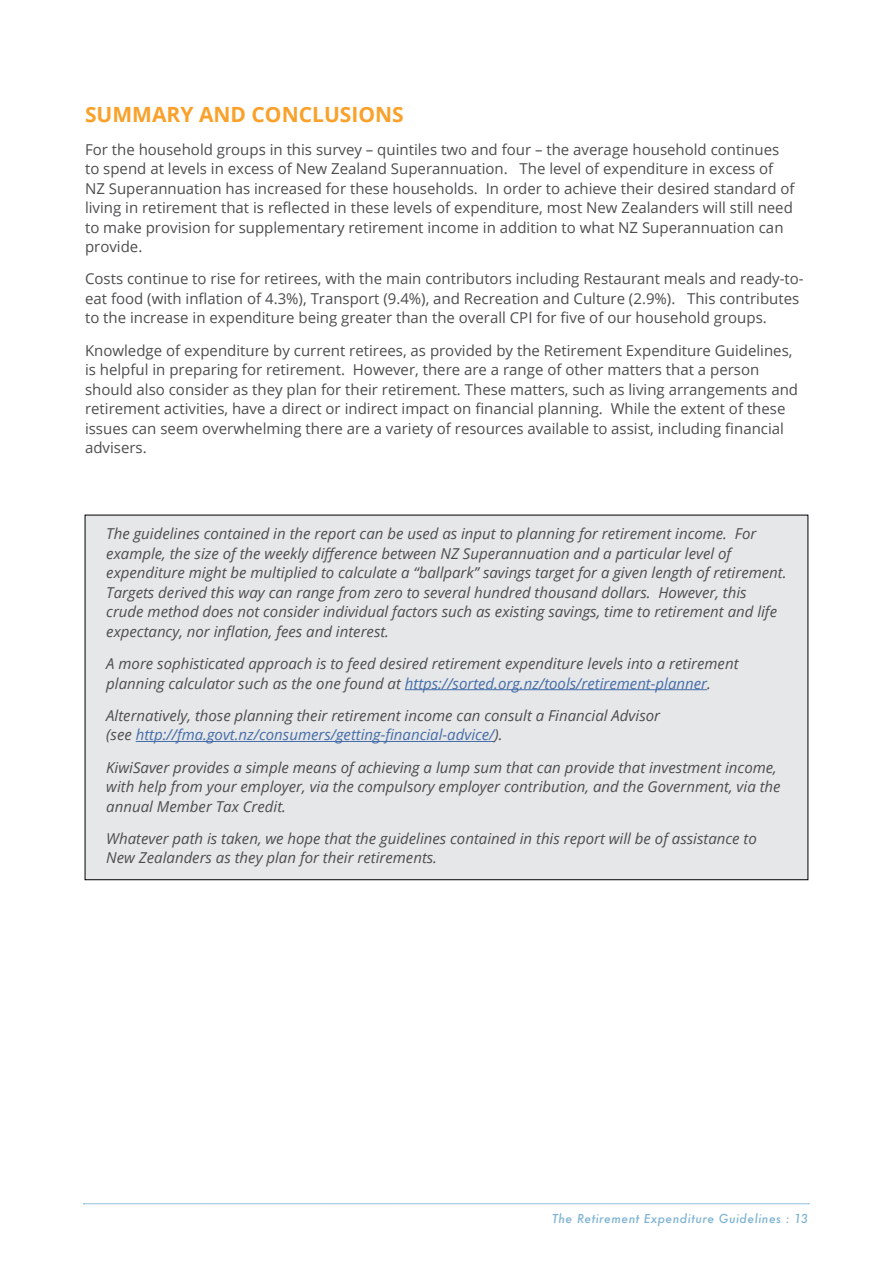
<style>
.page{position:relative;width:893px;height:1263px;background:#fff}
.page>*{position:absolute;margin:0;border:0;box-sizing:border-box;transform-origin:0 0}
.t1{font:700 21px "Open Sans";color:#f9a12a}
.t2{font:15px/19.5px "Open Sans";color:#4d4d4f}
.t3{font:italic 15px/19.5px "Open Sans";color:#4d4d4f}
.t4{font:italic 500 12px "Futura";letter-spacing:.04em;color:#7fb4d3}
.s1{color:#456da9}
</style>
<div class="page">
<svg style="left:83px;top:1203px;width:726px;height:1px"></svg>
<div style="left:85px;top:515px;width:723px;height:365px;background:#e6e7e8"></div>
<hr style="left:405px;top:689px;width:302px;height:1px;background:#456da9">
<hr style="left:136px;top:741px;width:359px;height:1px;background:#456da9">
<h1 class="t1" style="left:85px;top:100px;width:320px">SUMMARY AND CONCLUSIONS</h1>
<p class="t2" style="left:85px;top:139px;width:711px">For the household groups in this survey – quintiles two and four – the average household continues to spend at levels in excess of New Zealand Superannuation. The level of expenditure in excess of NZ Superannuation has increased for these households. In order to achieve their desired standard of living in retirement that is reflected in these levels of expenditure, most New Zealanders will still need to make provision for supplementary retirement income in addition to what NZ Superannuation can provide.</p>
<p class="t2" style="left:85px;top:269px;width:720px">Costs continue to rise for retirees, with the main contributors including Restaurant meals and ready-to&shy;eat food (with inflation of 4.3%), Transport (9.4%), and Recreation and Culture (2.9%). This contributes to the increase in expenditure being greater than the overall CPI for five of our household groups.</p>
<p class="t2" style="left:85px;top:340px;width:715px">Knowledge of expenditure by current retirees, as provided by the Retirement Expenditure Guidelines, is helpful in preparing for retirement. However, there are a range of other matters that a person should also consider as they plan for their retirement. These matters, such as living arrangements and retirement activities, have a direct or indirect impact on financial planning. While the extent of these issues can seem overwhelming there are a variety of resources available to assist, including financial advisers.</p>
<p class="t3" style="left:106px;top:524px;width:682px">The guidelines contained in the report can be used as input to planning for retirement income. For example, the size of the weekly difference between NZ Superannuation and a particular level of expenditure might be multiplied to calculate a “ballpark” savings target for a given length of retirement.<br>Targets derived this way can range from zero to several hundred thousand dollars. However, this crude method does not consider individual factors such as existing savings, time to retirement and life expectancy, nor inflation, fees and interest.</p>
<p class="t3" style="left:106px;top:653px;width:634px">A more sophisticated approach is to feed desired retirement expenditure levels into a retirement planning calculator such as the one found at <span class="s1">https://sorted.org.nz/tools/retirement-planner</span>.</p>
<p class="t3" style="left:106px;top:705px;width:555px">Alternatively, those planning their retirement income can consult a Financial Advisor (see <span class="s1">http://fma.govt.nz/consumers/getting-financial-advice/</span>).</p>
<p class="t3" style="left:106px;top:757px;width:676px">KiwiSaver provides a simple means of achieving a lump sum that can provide that investment income, with help from your employer, via the compulsory employer contribution, and the Government, via the annual Member Tax Credit.</p>
<p class="t3" style="left:106px;top:828px;width:652px">Whatever path is taken, we hope that the guidelines contained in this report will be of assistance to<br>New Zealanders as they plan for their retirements.</p>
<p class="t4" style="left:552px;top:1210px;width:257px">The Retirement Expenditure Guidelines : 13</p>
</div>
